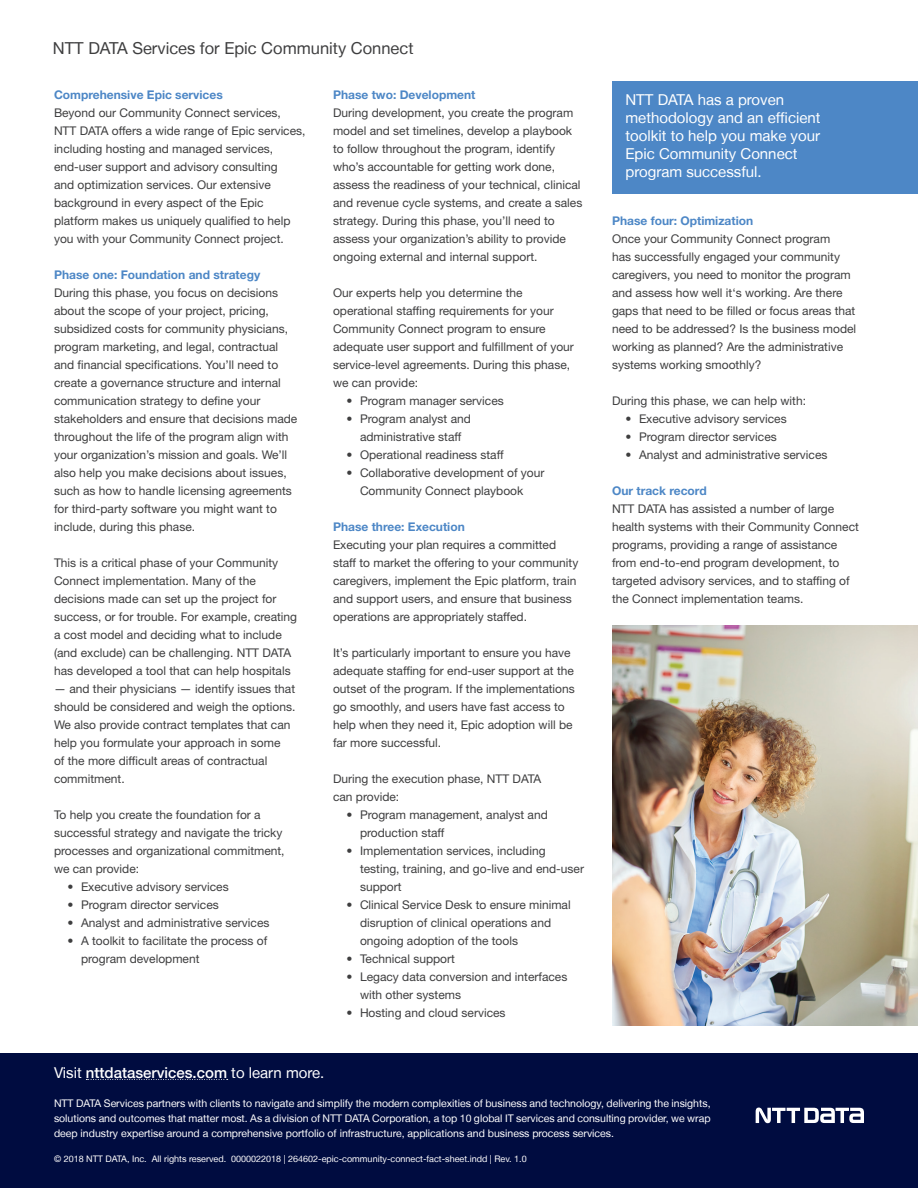
<style>
.page{position:relative;width:918px;height:1188px;background:#fff}
.page>*{position:absolute;margin:0;border:0;box-sizing:border-box;transform-origin:0 0}
.t1{font:16.5px "Helvetica Neue LT";color:#3e3e3f}
.t2{font:15px/18px "Helvetica Neue LT";color:#fff}
.t3{font:500 15px "Helvetica Neue LT";color:#fff}
.t4{font:12px/18px "Helvetica Neue LT Std";color:#3e3e3f}
.t5{font:700 12px "Helvetica Neue LT Std";color:#4d87c6}
.t6{font:10.5px/15px "Helvetica Neue LT";color:#fff;text-align:justify}
.t7{font:9px "Helvetica Neue LT";color:#fff}
.s1{font-weight:400}
</style>
<div class="page">
<div style="left:0;top:1053px;width:918px;height:135px;background:#000c40"></div>
<svg style="left:86px;top:1079px;width:142px;height:1px"></svg>
<div style="left:612px;top:81px;width:306px;height:112px;background:#4d87c6"></div>
<img style="left:612px;top:625px;width:306px;height:401px">
<svg style="left:756px;top:1108px;width:108px;height:15px"></svg>
<h1 class="t1" style="left:53px;top:38px;width:362px">NTT DATA Services for Epic Community Connect</h1>
<p class="t5" style="left:54px;top:87px;width:170px">Comprehensive Epic services</p>
<p class="t4" style="left:54px;top:104px;width:253px">Beyond our Community Connect services, NTT DATA offers a wide range of Epic services, including hosting and managed services, end-user support and advisory consulting<br>and optimization services. Our extensive background in every aspect of the Epic platform makes us uniquely qualified to help you with your Community Connect project.</p>
<p class="t5" style="left:54px;top:267px;width:208px">Phase one: Foundation and strategy</p>
<p class="t4" style="left:54px;top:284px;width:245px">During this phase, you focus on decisions about the scope of your project, pricing, subsidized costs for community physicians, program marketing, and legal, contractual and financial specifications. You’ll need to create a governance structure and internal communication strategy to define your stakeholders and ensure that decisions made throughout the life of the program align with your organization’s mission and goals. We’ll also help you make decisions about issues, such as how to handle licensing agreements for third-party software you might want to include, during this phase.</p>
<p class="t4" style="left:54px;top:554px;width:245px">This is a critical phase of your Community Connect implementation. Many of the decisions made can set up the project for success, or for trouble. For example, creating a cost model and deciding what to include (and exclude) can be challenging. NTT DATA has developed a tool that can help hospitals</p>
<p class="t4" style="left:54px;top:680px;width:243px">— and their physicians — identify issues that should be considered and weigh the options.<br>We also provide contract templates that can help you formulate your approach in some<br>of the more difficult areas of contractual commitment.</p>
<p class="t4" style="left:54px;top:806px;width:232px">To help you create the foundation for a successful strategy and navigate the tricky processes and organizational commitment, we can provide:</p>
<p class="t4" style="left:68px;top:878px;width:163px">• Executive advisory services</p>
<p class="t4" style="left:68px;top:896px;width:153px">• Program director services</p>
<p class="t4" style="left:68px;top:914px;width:203px">• Analyst and administrative services</p>
<p class="t4" style="left:81px;top:932px;width:188px;text-indent:-14px">• A toolkit to facilitate the process of program development</p>
<p class="t5" style="left:333px;top:87px;width:144px">Phase two: Development</p>
<p class="t4" style="left:333px;top:104px;width:251px">During development, you create the program model and set timelines, develop a playbook to follow throughout the program, identify who’s accountable for getting work done, assess the readiness of your technical, clinical and revenue cycle systems, and create a sales strategy. During this phase, you’ll need to assess your organization’s ability to provide ongoing external and internal support.</p>
<p class="t4" style="left:333px;top:284px;width:242px">Our experts help you determine the operational staffing requirements for your Community Connect program to ensure adequate user support and fulfillment of your service-level agreements. During this phase, we can provide:</p>
<p class="t4" style="left:346px;top:392px;width:159px">• Program manager services</p>
<p class="t4" style="left:346px;top:410px;width:126px;text-align:center">• Program analyst and administrative staff</p>
<p class="t4" style="left:346px;top:446px;width:159px">• Operational readiness staff</p>
<p class="t4" style="left:360px;top:464px;width:186px;text-indent:-14px">• Collaborative development of your<br>Community Connect playbook</p>
<p class="t5" style="left:333px;top:519px;width:133px">Phase three: Execution</p>
<p class="t4" style="left:333px;top:536px;width:247px">Executing your plan requires a committed staff to market the offering to your community caregivers, implement the Epic platform, train and support users, and ensure that business operations are appropriately staffed.</p>
<p class="t4" style="left:333px;top:644px;width:243px">It’s particularly important to ensure you have adequate staffing for end-user support at the outset of the program. If the implementations go smoothly, and users have fast access to help when they need it, Epic adoption will be far more successful.</p>
<p class="t4" style="left:333px;top:770px;width:210px">During the execution phase, NTT DATA can provide:</p>
<p class="t4" style="left:360px;top:806px;width:189px;text-indent:-14px">• Program management, analyst and production staff</p>
<p class="t4" style="left:360px;top:842px;width:226px;text-indent:-14px">• Implementation services, including testing, training, and go-live and end-user support</p>
<p class="t4" style="left:360px;top:896px;width:212px;text-indent:-14px">• Clinical Service Desk to ensure minimal disruption of clinical operations and ongoing adoption of the tools</p>
<p class="t4" style="left:346px;top:950px;width:110px">• Technical support</p>
<p class="t4" style="left:360px;top:968px;width:209px;text-indent:-14px">• Legacy data conversion and interfaces with other systems</p>
<p class="t4" style="left:346px;top:1004px;width:161px">• Hosting and cloud services</p>
<p class="t3" style="left:54px;top:1064px;width:272px"><span class="s1">Visit</span> nttdataservices.com <span class="s1">to learn more.</span></p>
<p class="t2" style="left:626px;top:91px;width:197px">NTT DATA has a proven methodology and an efficient toolkit to help you make your<br>Epic Community Connect program successful.</p>
<p class="t5" style="left:612px;top:213px;width:143px">Phase four: Optimization</p>
<p class="t4" style="left:612px;top:230px;width:246px">Once your Community Connect program<br>has successfully engaged your community caregivers, you need to monitor the program and assess how well it‘s working. Are there gaps that need to be filled or focus areas that need to be addressed? Is the business model working as planned? Are the administrative systems working smoothly?</p>
<p class="t4" style="left:612px;top:392px;width:196px">During this phase, we can help with:</p>
<p class="t4" style="left:626px;top:410px;width:163px">• Executive advisory services</p>
<p class="t4" style="left:626px;top:428px;width:153px">• Program director services</p>
<p class="t4" style="left:626px;top:446px;width:203px">• Analyst and administrative services</p>
<p class="t5" style="left:612px;top:483px;width:96px">Our track record</p>
<p class="t4" style="left:612px;top:500px;width:248px">NTT DATA has assisted a number of large health systems with their Community Connect programs, providing a range of assistance from end-to-end program development, to targeted advisory services, and to staffing of the Connect implementation teams.</p>
<p class="t6" style="left:54px;top:1095px;width:658px">NTT DATA Services partners with clients to navigate and simplify the modern complexities of business and technology, delivering the insights, solutions and outcomes that matter most. As a division of NTT DATA Corporation, a top 10 global IT services and consulting provider, we wrap deep industry expertise around a comprehensive portfolio of infrastructure, applications and business process services.</p>
<p class="t7" style="left:54px;top:1153px;width:474px">© 2018 NTT DATA, Inc. All rights reserved. 0000022018 | 264602-epic-community-connect-fact-sheet.indd | Rev. 1.0</p>
</div>
